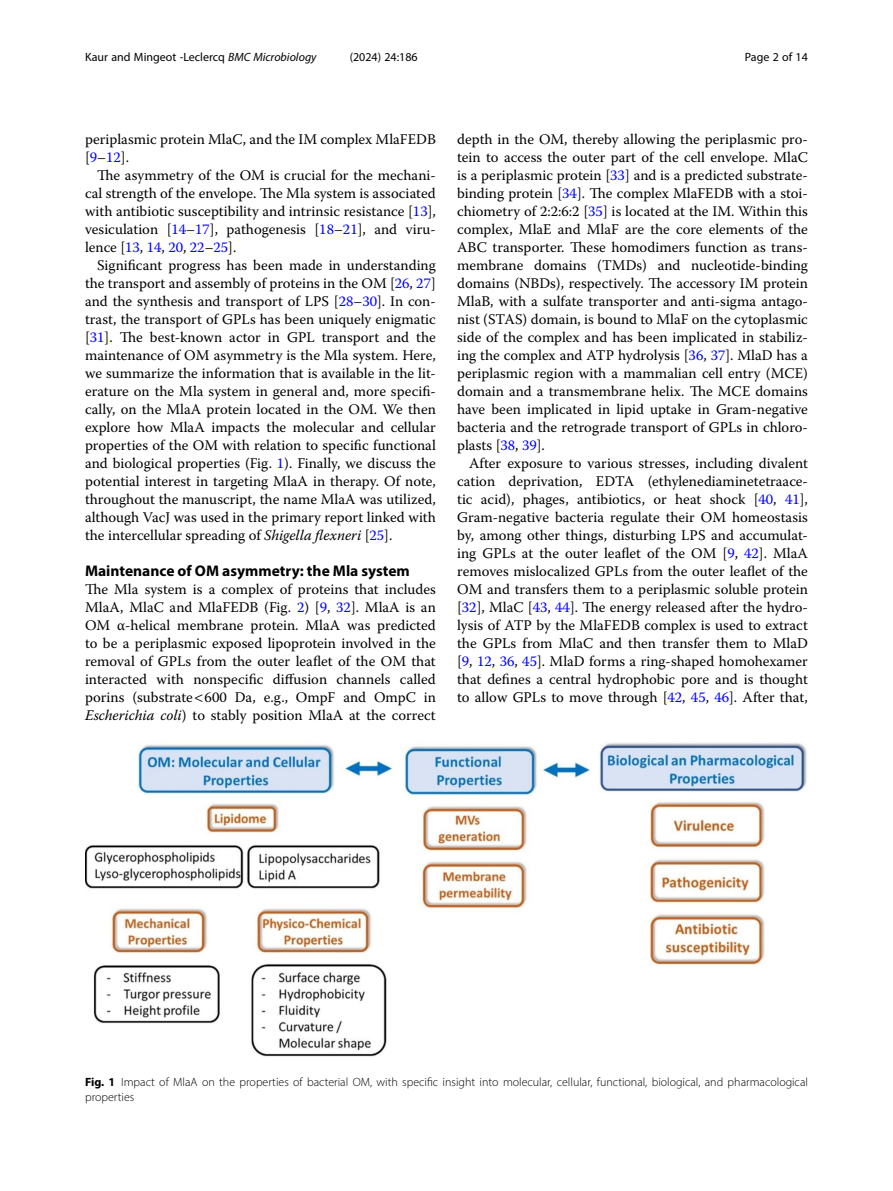
<style>
.page{position:relative;width:893px;height:1191px;background:#fff}
.page>*{position:absolute;margin:0;border:0;box-sizing:border-box;transform-origin:0 0}
.Head_1{font:700 15.45px "Myriad Pro";color:#000}
.Body_Text_Indent{font:14.7px/18px "Warnock Pro";color:#000;text-align:justify}
.Body_Text{font:14.7px/18px "Warnock Pro";color:#000;text-align:justify}
.Figure_Caption{font:300 12px/15px "Myriad Pro";color:#000}
.t1{font:12px "Myriad Pro";color:#000}
.s1{font-style:italic}
.s2{color:#00f}
.s3{font-weight:700}
</style>
<div class="page">
<img style="left:85px;top:743px;width:722px;height:314px">
<p class="t1" style="left:85px;top:50px;width:233px">Kaur and Mingeot -Leclercq <span class="s1">BMC Microbiology</span></p>
<p class="t1" style="left:350px;top:50px;width:70px">(2024) 24:186</p>
<p class="t1" style="left:745px;top:50px;width:65px">Page 2 of 14</p>
<p class="Body_Text" style="left:85px;top:130px;width:352px">periplasmic protein MlaC, and the IM complex MlaFEDB [<span class="s2">9</span>–<span class="s2">12</span>].</p>
<p class="Body_Text_Indent" style="left:85px;top:166px;width:352px;text-indent:12px">The asymmetry of the OM is crucial for the mechani&shy;cal strength of the envelope. The Mla system is associated with antibiotic susceptibility and intrinsic resistance [<span class="s2">13</span>], vesiculation [<span class="s2">14</span>–<span class="s2">17</span>], pathogenesis [<span class="s2">18</span>–<span class="s2">21</span>], and viru&shy;lence [<span class="s2">13</span>, <span class="s2">14</span>, <span class="s2">20</span>, <span class="s2">22</span>–<span class="s2">25</span>].</p>
<p class="Body_Text_Indent" style="left:85px;top:256px;width:352px;text-indent:12px">Significant progress has been made in understanding the transport and assembly of proteins in the OM [<span class="s2">26</span>, <span class="s2">27</span>] and the synthesis and transport of LPS [<span class="s2">28</span>–<span class="s2">30</span>]. In con&shy;trast, the transport of GPLs has been uniquely enigmatic [<span class="s2">31</span>]. The best-known actor in GPL transport and the maintenance of OM asymmetry is the Mla system. Here, we summarize the information that is available in the lit&shy;erature on the Mla system in general and, more specifi&shy;cally, on the MlaA protein located in the OM. We then explore how MlaA impacts the molecular and cellular properties of the OM with relation to specific functional and biological properties (Fig. <span class="s2">1</span>). Finally, we discuss the potential interest in targeting MlaA in therapy. Of note, throughout the manuscript, the name MlaA was utilized, although VacJ was used in the primary report linked with the intercellular spreading of <span class="s1">Shigella flexneri</span> [<span class="s2">25</span>].</p>
<p class="Head_1" style="left:85px;top:561px;width:326px">Maintenance of OM asymmetry: the Mla system</p>
<p class="Body_Text" style="left:85px;top:580px;width:352px">The Mla system is a complex of proteins that includes MlaA, MlaC and MlaFEDB (Fig. <span class="s2">2</span>) [<span class="s2">9</span>, <span class="s2">32</span>]. MlaA is an OM α-helical membrane protein. MlaA was predicted to be a periplasmic exposed lipoprotein involved in the removal of GPLs from the outer leaflet of the OM that interacted with nonspecific diffusion channels called porins (substrate 600 Da, e.g., OmpF and OmpC in <span class="s1">Escherichia coli</span>) to stably position MlaA at the correct</p>
<p class="Body_Text" style="left:457px;top:130px;width:352px">depth in the OM, thereby allowing the periplasmic pro&shy;tein to access the outer part of the cell envelope. MlaC is a periplasmic protein [<span class="s2">33</span>] and is a predicted substrate&shy;binding protein [<span class="s2">34</span>]. The complex MlaFEDB with a stoi&shy;chiometry of 2:2:6:2 [<span class="s2">35</span>] is located at the IM. Within this complex, MlaE and MlaF are the core elements of the ABC transporter. These homodimers function as trans&shy;membrane domains (TMDs) and nucleotide-binding domains (NBDs), respectively. The accessory IM protein MlaB, with a sulfate transporter and anti-sigma antago&shy;nist (STAS) domain, is bound to MlaF on the cytoplasmic side of the complex and has been implicated in stabiliz&shy;ing the complex and ATP hydrolysis [<span class="s2">36</span>, <span class="s2">37</span>]. MlaD has a periplasmic region with a mammalian cell entry (MCE) domain and a transmembrane helix. The MCE domains have been implicated in lipid uptake in Gram-negative bacteria and the retrograde transport of GPLs in chloro&shy;plasts [<span class="s2">38</span>, <span class="s2">39</span>].</p>
<p class="Body_Text_Indent" style="left:457px;top:454px;width:352px;text-indent:12px">After exposure to various stresses, including divalent cation deprivation, EDTA (ethylenediaminetetraace&shy;tic acid), phages, antibiotics, or heat shock [<span class="s2">40</span>, <span class="s2">41</span>], Gram-negative bacteria regulate their OM homeostasis by, among other things, disturbing LPS and accumulat&shy;ing GPLs at the outer leaflet of the OM [<span class="s2">9</span>, <span class="s2">42</span>]. MlaA removes mislocalized GPLs from the outer leaflet of the OM and transfers them to a periplasmic soluble protein [<span class="s2">32</span>], MlaC [<span class="s2">43</span>, <span class="s2">44</span>]. The energy released after the hydro&shy;lysis of ATP by the MlaFEDB complex is used to extract the GPLs from MlaC and then transfer them to MlaD [<span class="s2">9</span>, <span class="s2">12</span>, <span class="s2">36</span>, <span class="s2">45</span>]. MlaD forms a ring-shaped homohexamer that defines a central hydrophobic pore and is thought to allow GPLs to move through [<span class="s2">42</span>, <span class="s2">45</span>, <span class="s2">46</span>]. After that,</p>
<p class="Figure_Caption" style="left:85px;top:1074px;width:724px"><span class="s3">Fig. 1</span> Impact of MlaA on the properties of bacterial OM, with specific insight into molecular, cellular, functional, biological, and pharmacological properties</p>
</div>
